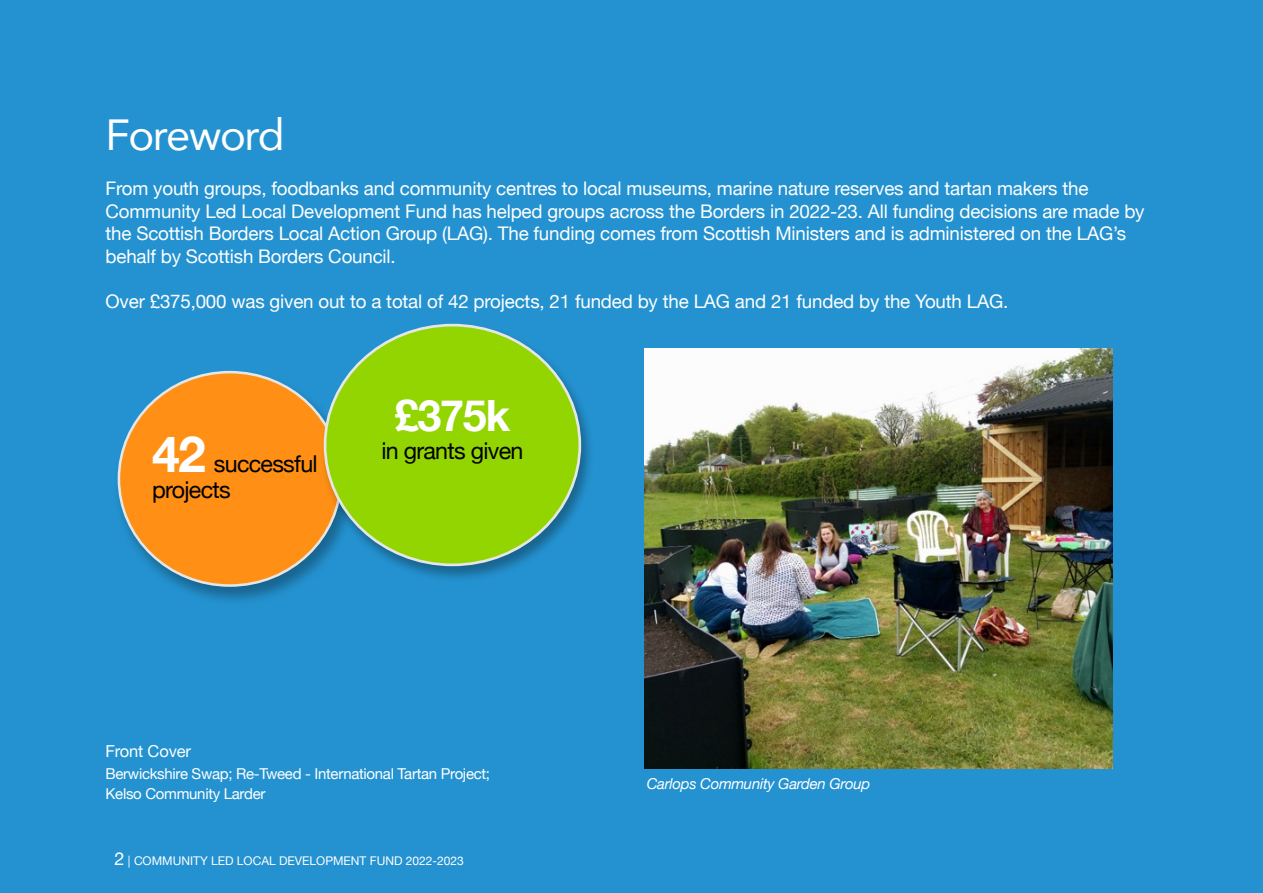
<style>
.page{position:relative;width:1263px;height:893px;background:#2492d0}
.page>*{position:absolute;margin:0;border:0;box-sizing:border-box;transform-origin:0 0}
.t1{font:43.5px "Avenir";letter-spacing:-.03em;color:#fff}
.t2{font:700 43.2px "Helvetica Neue";color:#fff}
.t3{font:23.25px/26.5px "Helvetica Neue";letter-spacing:-.03em;color:#000}
.t4{font:18.75px/22.5px "Helvetica Neue";letter-spacing:-.01em;color:#fff}
.t5{font:16.5px "Helvetica Neue";letter-spacing:-.01em;color:#fff}
.t6{font:15px/19.8px "Helvetica Neue";letter-spacing:-.02em;color:#fff}
.t7{font:italic 15px "Helvetica Neue";letter-spacing:-.02em;color:#fff}
.t8{font:12px "Helvetica Neue";color:#fff}
.s1{font-weight:700;font-size:49.8px;color:#fff}
.s2{font-size:18px}
</style>
<div class="page">
<div style="left:113px;top:370px;width:245px;height:236px;background:#000;opacity:.31"></div>
<div style="left:119px;top:372px;width:222px;height:213px;background:#ff9015;border-radius:50%"></div>
<div style="left:319px;top:323px;width:276px;height:260px;background:#000;opacity:.31"></div>
<div style="left:325px;top:325px;width:255px;height:240px;background:#93d500;border-radius:50%"></div>
<img style="left:644px;top:349px;width:468px;height:419px">
<h1 class="t1" style="left:106px;top:100px;width:180px">Foreword</h1>
<p class="t4" style="left:106px;top:178px;width:1041px">From youth groups, foodbanks and community centres to local museums, marine nature reserves and tartan makers the Community Led Local Development Fund has helped groups across the Borders in 2022-23. All funding decisions are made by the Scottish Borders Local Action Group (LAG). The funding comes from Scottish Ministers and is administered on the LAG’s behalf by Scottish Borders Council.</p>
<p class="t4" style="left:106px;top:291px;width:904px">Over £375,000 was given out to a total of 42 projects, 21 funded by the LAG and 21 funded by the Youth LAG.</p>
<p class="t3" style="left:152px;top:452px;width:167px"><span class="s1">42</span> successful projects</p>
<h2 class="t2" style="left:395px;top:376px;width:117px">£375k</h2>
<p class="t3" style="left:381px;top:438px;width:144px">in grants given</p>
<p class="t5" style="left:106px;top:739px;width:87px">Front Cover</p>
<p class="t6" style="left:106px;top:765px;width:386px">Berwickshire Swap; Re-Tweed - International Tartan Project;<br>Kelso Community Larder</p>
<p class="t8" style="left:115px;top:852px;width:351px"><span class="s2">2</span> | COMMUNITY LED LOCAL DEVELOPMENT FUND 2022-2023</p>
<p class="t7" style="left:647px;top:773px;width:225px">Carlops Community Garden Group</p>
</div>
